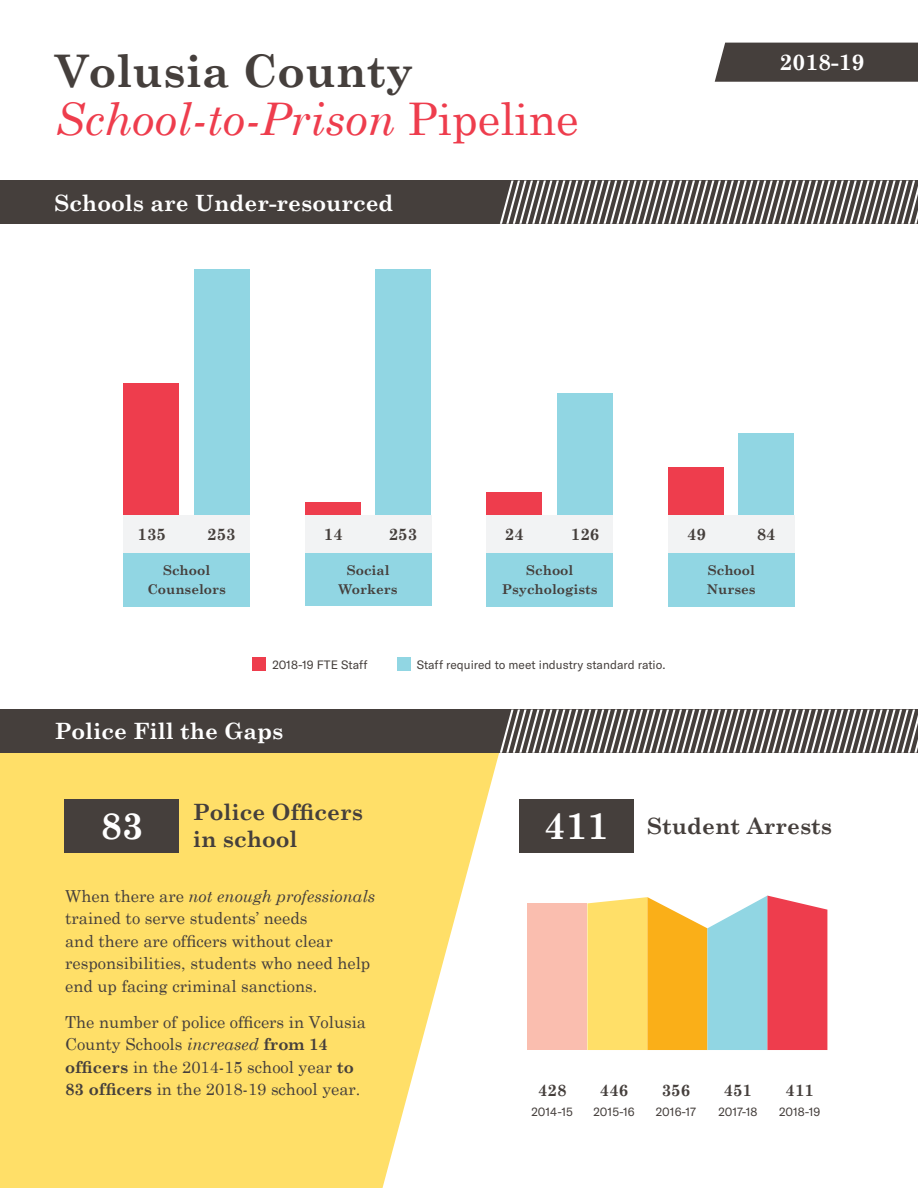
<style>
.page{position:relative;width:918px;height:1188px;background:#fff}
.page>*{position:absolute;margin:0;border:0;box-sizing:border-box;transform-origin:0 0}
.t1{font:330px "Chartwell Bars Vertical";color:#91d6e3;scale:2.2 1}
.t2{font:330px "Chartwell Bars Vertical";color:#ee3d4d;scale:2.2 1}
.t3{font:156px "Chartwell Areas";color:#ee3d4d;scale:.77 1}
.t4{font:italic 45px "Century Schoolbook";color:#ee3d4d}
.t5{font:700 45px "Century Schoolbook";color:#453f3c}
.t6{font:700 37.5px "Century Schoolbook";color:#fff}
.t7{font:700 22.5px "Century Schoolbook";color:#fff}
.t8{font:700 22.5px "Century Schoolbook";color:#453f3c}
.t9{font:16.5px/22.5px "Century Schoolbook";color:#453f3c}
.t10{font:700 16.5px "Century Schoolbook";color:#453f3c}
.t11{font:700 13.5px/19.5px "Century Schoolbook";color:#453f3c;text-align:center}
.t12{font:12px "GT America";color:#453f3c}
.s1{font-style:normal}
.s2{font-style:italic}
.s3{font-weight:700}
.s4{font-size:37.5px;color:#fff}
.s5{color:#fabeaf}
.s6{color:#ffdf68}
.s7{color:#faaf18}
.s8{color:#91d6e3}
</style>
<div class="page">
<svg style="left:0;top:753px;width:499px;height:435px;background:#fee27a"></svg>
<div style="left:715px;top:43px;width:203px;height:39px;background:#453f3c"></div>
<div style="left:0;top:181px;width:918px;height:43px;background:#453f3c"></div>
<div style="left:253px;top:657px;width:13px;height:14px;background:#ee3d4d"></div>
<div style="left:397px;top:657px;width:14px;height:14px;background:#91d6e3"></div>
<div style="left:0;top:710px;width:918px;height:43px;background:#453f3c"></div>
<div style="left:519px;top:799px;width:115px;height:54px;background:#453f3c"></div>
<div style="left:65px;top:799px;width:114px;height:54px;background:#453f3c"></div>
<div style="left:123px;top:553px;width:127px;height:54px;background:#91d6e3"></div>
<div style="left:123px;top:515px;width:127px;height:38px;background:#f2f3f4"></div>
<div style="left:305px;top:552px;width:126px;height:54px;background:#91d6e3"></div>
<div style="left:305px;top:515px;width:126px;height:38px;background:#f2f3f4"></div>
<div style="left:487px;top:553px;width:126px;height:54px;background:#91d6e3"></div>
<div style="left:487px;top:515px;width:126px;height:38px;background:#f2f3f4"></div>
<div style="left:668px;top:553px;width:127px;height:54px;background:#91d6e3"></div>
<div style="left:668px;top:515px;width:127px;height:38px;background:#f2f3f4"></div>
<svg style="left:500px;top:710px;width:418px;height:43px"></svg>
<svg style="left:500px;top:181px;width:418px;height:43px"></svg>
<h3 class="t5" style="left:55px;top:43px;width:360px">Volusia County</h3>
<h3 class="t7" style="left:780px;top:49px;width:86px">2018-19</h3>
<h3 class="t4" style="left:55px;top:91px;width:526px">School-to-Prison <span class="s1">Pipeline</span></h3>
<h3 class="t7" style="left:54px;top:189px;width:341px">Schools are Under-resourced</h3>
<h1 class="t1" style="left:156px;top:199px;width:309px">99994933</h1>
<p class="t10" style="left:207px;top:524px;width:30px">253</p>
<p class="t11" style="left:339px;top:560px;width:61px">Social<br>Workers</p>
<h1 class="t2" style="left:86px;top:199px;width:309px">535919</h1>
<p class="t10" style="left:138px;top:524px;width:30px">135</p>
<p class="t10" style="left:324px;top:524px;width:20px">14</p>
<p class="t10" style="left:389px;top:524px;width:30px">253</p>
<p class="t10" style="left:505px;top:524px;width:20px">24</p>
<p class="t10" style="left:571px;top:524px;width:30px">126</p>
<p class="t10" style="left:687px;top:524px;width:20px">49</p>
<p class="t10" style="left:757px;top:524px;width:20px">84</p>
<p class="t11" style="left:147px;top:560px;width:80px">School<br>Counselors</p>
<p class="t11" style="left:502px;top:560px;width:97px">School<br>Psychologists</p>
<p class="t11" style="left:707px;top:560px;width:50px;text-align:left">School<br>Nurses</p>
<p class="t12" style="left:272px;top:657px;width:97px">2018-19 FTE Staff</p>
<p class="t12" style="left:417px;top:657px;width:250px">Staff required to meet industry standard ratio.</p>
<h3 class="t7" style="left:54px;top:718px;width:230px">Police Fill the Gaps</h3>
<h3 class="t6" style="left:100px;top:803px;width:45px">83</h3>
<h3 class="t8" style="left:193px;top:799px;width:172px">Police Officers</h3>
<h3 class="t8" style="left:193px;top:826px;width:106px">in school</h3>
<p class="t9" style="left:65px;top:884px;width:312px">When there are <span class="s2">not enough professionals </span>trained to serve students’ needs<br>and there are officers without clear responsibilities, students who need help end up facing criminal sanctions.</p>
<p class="t9" style="left:65px;top:1010px;width:302px">The number of police officers in Volusia County Schools <span class="s2">increased</span> <span class="s3">from 14 officers</span> in the 2014-15 school year <span class="s3">to 83 officers</span> in the 2018-19 school year.</p>
<h3 class="t8" style="left:544px;top:812px;width:289px"><span class="s4">411</span> Student Arrests</h3>
<h2 class="t3" style="left:527px;top:894px;width:391px"><span class="s5">+94</span><span class="s6">+98</span><span class="s7">+78</span><span class="s8">+99</span>+90+</h2>
<p class="t10" style="left:538px;top:1080px;width:30px">428</p>
<p class="t12" style="left:532px;top:1104px;width:43px">2014-15</p>
<p class="t10" style="left:600px;top:1080px;width:30px">446</p>
<p class="t12" style="left:594px;top:1104px;width:43px">2015-16</p>
<p class="t10" style="left:662px;top:1080px;width:30px">356</p>
<p class="t12" style="left:656px;top:1104px;width:42px">2016-17</p>
<p class="t10" style="left:724px;top:1080px;width:30px">451</p>
<p class="t12" style="left:718px;top:1104px;width:41px">2017-18</p>
<p class="t10" style="left:786px;top:1080px;width:30px">411</p>
<p class="t12" style="left:779px;top:1104px;width:43px">2018-19</p>
</div>
